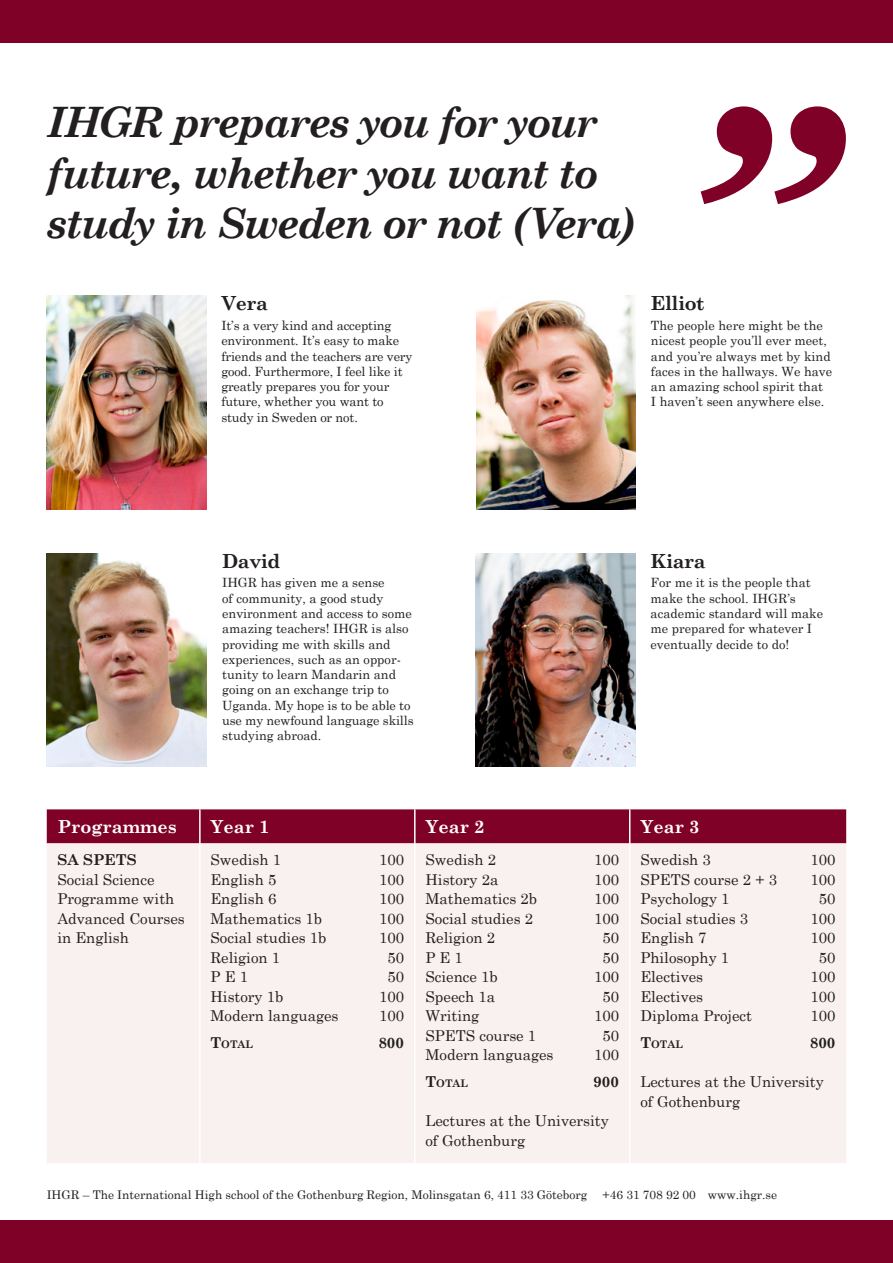
<style>
.page{position:relative;width:893px;height:1263px;background:#fff}
.page>*{position:absolute;margin:0;border:0;box-sizing:border-box;transform-origin:0 0}
.Rubrik_2{font:italic 700 42px/50.4px "Century Schoolbook";letter-spacing:-.045em;color:#231f20}
.Mellanrubrik{font:700 19.5px "Century Schoolbook";letter-spacing:-.025em;color:#231f20}
.t1{font:700 18px "Century Schoolbook";color:#fff}
.t2{font:15px/19.5px "Century Schoolbook";color:#231f20}
.t3{font:700 15px "Century Schoolbook";color:#231f20}
.t4{font:700 15px "Century Schoolbook";color:#231f20}
.Brödtext_Century{font:12.75px/15.3px "Century Schoolbook";color:#231f20}
.Mellanrubrik-2{font:12px "Century Schoolbook";color:#231f20}
.t5{font:700 10.5px "Century Schoolbook";color:#231f20}
.s1{font-size:15px}
</style>
<div class="page">
<svg style="left:701px;top:106px;width:145px;height:98px"></svg>
<div style="left:0;top:0;width:893px;height:43px;background:#7f0128"></div>
<div style="left:0;top:1220px;width:893px;height:43px;background:#7f0128"></div>
<img style="left:47px;top:296px;width:160px;height:213px">
<img style="left:47px;top:553px;width:160px;height:214px">
<img style="left:475px;top:553px;width:160px;height:214px">
<img style="left:476px;top:296px;width:159px;height:213px">
<div style="left:47px;top:809px;width:799px;height:34px;background:#7f0128"></div>
<div style="left:47px;top:843px;width:799px;height:320px;background:#f8f1f0"></div>
<hr style="left:199px;top:809px;width:2px;height:34px;background:#fff">
<hr style="left:414px;top:809px;width:2px;height:34px;background:#fff">
<hr style="left:629px;top:809px;width:1px;height:34px;background:#fff">
<hr style="left:199px;top:843px;width:2px;height:320px;background:#fff">
<hr style="left:414px;top:843px;width:2px;height:320px;background:#fff">
<hr style="left:629px;top:843px;width:1px;height:320px;background:#fff">
<p class="Rubrik_2" style="left:47px;top:95px;width:591px">IHGR prepares you for your future, whether you want to study in Sweden or not (Vera)</p>
<p class="Mellanrubrik" style="left:221px;top:288px;width:48px">Vera</p>
<p class="Brödtext_Century" style="left:221px;top:317px;width:192px">It’s a very kind and accepting environment. It’s easy to make friends and the teachers are very good. Furthermore, I feel like it greatly prepares you for your future, whether you want to study in Sweden or not.</p>
<p class="Mellanrubrik" style="left:651px;top:288px;width:55px">Elliot</p>
<p class="Brödtext_Century" style="left:651px;top:317px;width:183px">The people here might be the nicest people you’ll ever meet, and you’re always met by kind faces in the hallways. We have an amazing school spirit that<br>I haven’t seen anywhere else.</p>
<p class="Mellanrubrik" style="left:222px;top:546px;width:60px">David</p>
<p class="Brödtext_Century" style="left:222px;top:574px;width:193px">IHGR has given me a sense<br>of community, a good study environment and access to some amazing teachers! IHGR is also providing me with skills and experiences, such as an oppor&shy;tunity to learn Mandarin and going on an exchange trip to<br>Uganda. My hope is to be able to use my newfound language skills studying abroad.</p>
<p class="Mellanrubrik" style="left:651px;top:546px;width:57px">Kiara</p>
<p class="Brödtext_Century" style="left:651px;top:574px;width:174px">For me it is the people that make the school. IHGR’s academic standard will make me prepared for whatever I eventually decide to do!</p>
<p class="t1" style="left:57px;top:813px;width:121px">Programmes</p>
<p class="t1" style="left:210px;top:813px;width:61px">Year 1</p>
<p class="t1" style="left:425px;top:813px;width:61px">Year 2</p>
<p class="t1" style="left:640px;top:813px;width:61px">Year 3</p>
<p class="t4" style="left:57px;top:848px;width:81px">SA SPETS</p>
<p class="t2" style="left:57px;top:868px;width:129px">Social Science<br>Programme with<br>Advanced Courses in English</p>
<p class="t2" style="left:210px;top:849px;width:72px">Swedish 1</p>
<p class="t2" style="left:379px;top:849px;width:27px">100</p>
<p class="t2" style="left:210px;top:868px;width:68px">English 5</p>
<p class="t2" style="left:379px;top:868px;width:27px">100</p>
<p class="t2" style="left:210px;top:888px;width:68px">English 6</p>
<p class="t2" style="left:379px;top:888px;width:27px">100</p>
<p class="t2" style="left:210px;top:907px;width:113px">Mathematics 1b</p>
<p class="t2" style="left:379px;top:907px;width:27px">100</p>
<p class="t2" style="left:210px;top:927px;width:118px">Social studies 1b</p>
<p class="t2" style="left:379px;top:927px;width:27px">100</p>
<p class="t2" style="left:210px;top:946px;width:71px">Religion 1</p>
<p class="t2" style="left:387px;top:946px;width:18px">50</p>
<p class="t2" style="left:210px;top:966px;width:39px">P E 1</p>
<p class="t2" style="left:387px;top:966px;width:18px">50</p>
<p class="t2" style="left:210px;top:985px;width:75px">History 1b</p>
<p class="t2" style="left:379px;top:985px;width:27px">100</p>
<p class="t2" style="left:210px;top:1005px;width:130px">Modern languages</p>
<p class="t2" style="left:379px;top:1005px;width:27px">100</p>
<p class="t5" style="left:210px;top:1036px;width:44px"><span class="s1">T</span>OTAL</p>
<p class="t3" style="left:378px;top:1031px;width:27px">800</p>
<p class="t2" style="left:425px;top:849px;width:72px">Swedish 2</p>
<p class="t2" style="left:594px;top:849px;width:27px">100</p>
<p class="t2" style="left:425px;top:868px;width:75px">History 2a</p>
<p class="t2" style="left:594px;top:868px;width:27px">100</p>
<p class="t2" style="left:425px;top:888px;width:113px">Mathematics 2b</p>
<p class="t2" style="left:594px;top:888px;width:27px">100</p>
<p class="t2" style="left:425px;top:907px;width:109px">Social studies 2</p>
<p class="t2" style="left:594px;top:907px;width:27px">100</p>
<p class="t2" style="left:425px;top:927px;width:71px">Religion 2</p>
<p class="t2" style="left:602px;top:927px;width:18px">50</p>
<p class="t2" style="left:425px;top:946px;width:39px">P E 1</p>
<p class="t2" style="left:602px;top:946px;width:18px">50</p>
<p class="t2" style="left:425px;top:966px;width:74px">Science 1b</p>
<p class="t2" style="left:594px;top:966px;width:27px">100</p>
<p class="t2" style="left:425px;top:985px;width:71px">Speech 1a</p>
<p class="t2" style="left:602px;top:985px;width:18px">50</p>
<p class="t2" style="left:425px;top:1005px;width:55px">Writing</p>
<p class="t2" style="left:594px;top:1005px;width:27px">100</p>
<p class="t2" style="left:425px;top:1024px;width:112px">SPETS course 1</p>
<p class="t2" style="left:602px;top:1024px;width:18px">50</p>
<p class="t2" style="left:425px;top:1044px;width:130px">Modern languages</p>
<p class="t2" style="left:594px;top:1044px;width:27px">100</p>
<p class="t5" style="left:425px;top:1075px;width:44px"><span class="s1">T</span>OTAL</p>
<p class="t3" style="left:593px;top:1070px;width:27px">900</p>
<p class="t2" style="left:425px;top:1110px;width:185px">Lectures at the University of Gothenburg</p>
<p class="t2" style="left:640px;top:849px;width:72px">Swedish 3</p>
<p class="t2" style="left:810px;top:849px;width:27px">100</p>
<p class="t2" style="left:640px;top:868px;width:138px">SPETS course 2 + 3</p>
<p class="t2" style="left:810px;top:868px;width:27px">100</p>
<p class="t2" style="left:640px;top:888px;width:91px">Psychology 1</p>
<p class="t2" style="left:819px;top:888px;width:18px">50</p>
<p class="t2" style="left:640px;top:907px;width:109px">Social studies 3</p>
<p class="t2" style="left:810px;top:907px;width:27px">100</p>
<p class="t2" style="left:640px;top:927px;width:68px">English 7</p>
<p class="t2" style="left:810px;top:927px;width:27px">100</p>
<p class="t2" style="left:640px;top:946px;width:90px">Philosophy 1</p>
<p class="t2" style="left:819px;top:946px;width:18px">50</p>
<p class="t2" style="left:640px;top:966px;width:64px">Electives</p>
<p class="t2" style="left:810px;top:966px;width:27px">100</p>
<p class="t2" style="left:640px;top:985px;width:64px">Electives</p>
<p class="t2" style="left:810px;top:985px;width:27px">100</p>
<p class="t2" style="left:640px;top:1005px;width:113px">Diploma Project</p>
<p class="t2" style="left:810px;top:1005px;width:27px">100</p>
<p class="t5" style="left:640px;top:1036px;width:44px"><span class="s1">T</span>OTAL</p>
<p class="t3" style="left:810px;top:1031px;width:27px">800</p>
<p class="t2" style="left:640px;top:1071px;width:185px">Lectures at the University of Gothenburg</p>
<p class="Mellanrubrik-2" style="left:47px;top:1185px;width:542px">IHGR – The International High school of the Gothenburg Region, Molinsgatan 6, 411 33 Göteborg</p>
<p class="Mellanrubrik-2" style="left:603px;top:1185px;width:176px">+46 31 708 92 00 www.ihgr.se</p>
</div>
